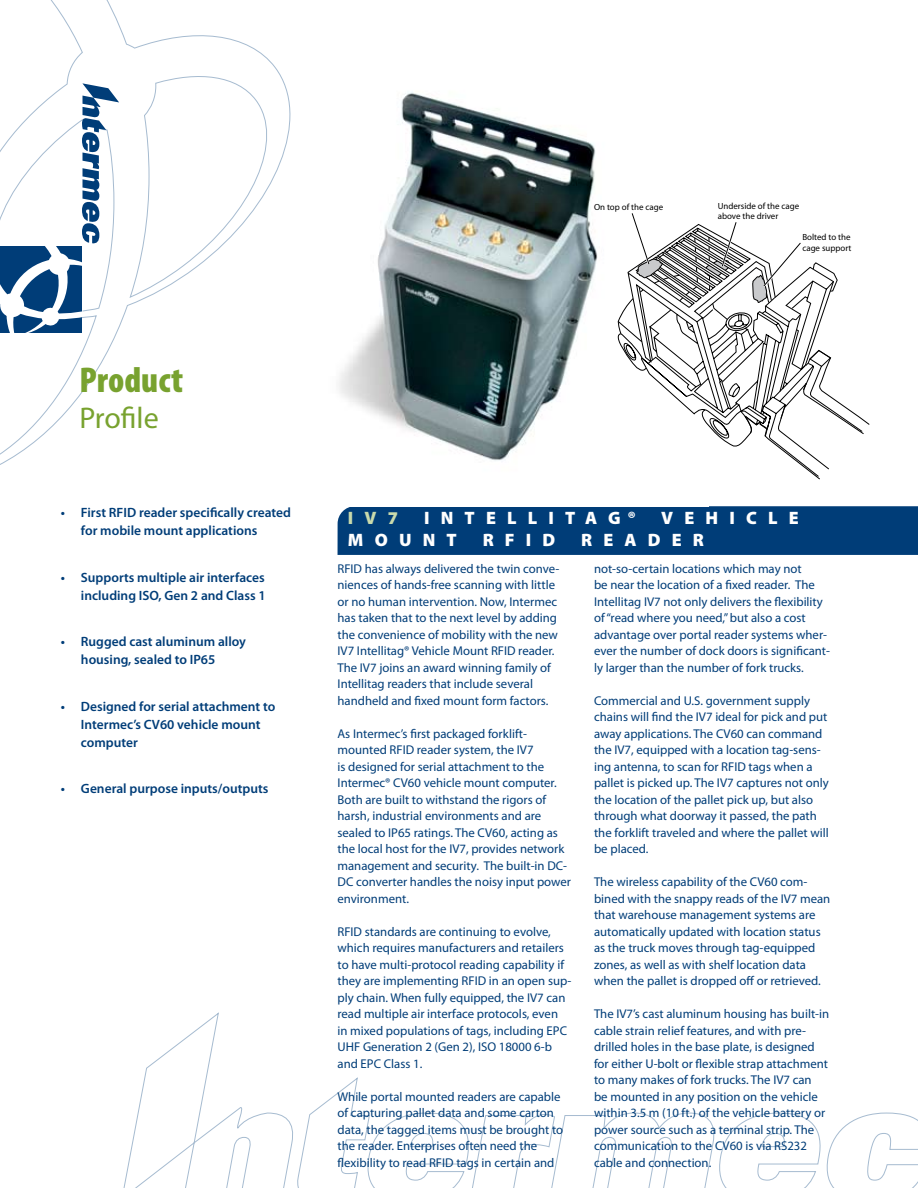
<style>
.page{position:relative;width:918px;height:1188px;background:#fff}
.page>*{position:absolute;margin:0;border:0;box-sizing:border-box;transform-origin:0 0}
.t1{font:900 condensed 36px "Myriad Pro";color:#78a22f}
.t2{font:30px "Myriad Pro";letter-spacing:-.005em;color:#78a22f}
.t3{font:900 18px "Myriad Pro";letter-spacing:.62em;color:#fff}
.t4{font:900 18px "Myriad Pro";color:#c9daac}
.t5{font:600 13.5px/18px "Myriad Pro";color:#003d78}
.t6{font:12.75px/16.5px "Myriad Pro";color:#003d78}
.t7{font:8.85px/10.6px "Myriad";color:#000}
</style>
<div class="page">
<svg style="left:0;top:0;width:290px;height:465px"></svg>
<svg style="left:0;top:83px;width:119px;height:249px"></svg>
<div style="left:338px;top:506px;width:580px;height:49px;background:#003d78"></div>
<svg style="left:123px;top:1012px;width:795px;height:176px"></svg>
<img style="left:339px;top:92px;width:259px;height:369px">
<svg style="left:617px;top:213px;width:253px;height:266px"></svg>
<h1 class="t1" style="left:80px;top:359px;width:105px">Product</h1>
<h2 class="t2" style="left:80px;top:401px;width:81px">Profile</h2>
<p class="t5" style="left:81px;top:504px;width:211px;text-indent:-20px">• First RFID reader specifically created for mobile mount applications</p>
<p class="t5" style="left:61px;top:568px;width:207px;text-align:right">• Supports multiple air interfaces including ISO, Gen 2 and Class 1</p>
<p class="t5" style="left:81px;top:633px;width:167px;text-indent:-20px">• Rugged cast aluminum alloy housing, sealed to IP65</p>
<p class="t5" style="left:81px;top:697px;width:196px;text-indent:-20px">• Designed for serial attachment to<br>Intermec’s CV60 vehicle mount computer</p>
<p class="t5" style="left:61px;top:780px;width:209px">• General purpose inputs/outputs</p>
<p class="t7" style="left:594px;top:202px;width:71px">On top of the cage</p>
<p class="t7" style="left:718px;top:201px;width:83px">Underside of the cage above the driver</p>
<p class="t7" style="left:802px;top:233px;width:51px">Bolted to the cage support</p>
<h3 class="t4" style="left:348px;top:508px;width:52px">IV7</h3>
<h3 class="t3" style="left:424px;top:508px;width:213px">INTELLITAG®</h3>
<h3 class="t3" style="left:661px;top:508px;width:139px">VEHICLE</h3>
<h3 class="t3" style="left:348px;top:530px;width:110px">MOUNT</h3>
<h3 class="t3" style="left:483px;top:530px;width:74px">RFID</h3>
<h3 class="t3" style="left:581px;top:530px;width:124px">READER</h3>
<p class="t6" style="left:338px;top:561px;width:223px">RFID has always delivered the twin conve&shy;niences of hands-free scanning with little or no human intervention. Now, Intermec has taken that to the next level by adding the convenience of mobility with the new IV7 Intellitag® Vehicle Mount RFID reader.<br>The IV7 joins an award winning family of Intellitag readers that include several handheld and fixed mount form factors.</p>
<p class="t6" style="left:338px;top:726px;width:235px">As Intermec’s first packaged forklift&shy;mounted RFID reader system, the IV7<br>is designed for serial attachment to the Intermec® CV60 vehicle mount computer.<br>Both are built to withstand the rigors of harsh, industrial environments and are sealed to IP65 ratings. The CV60, acting as the local host for the IV7, provides network management and security. The built-in DC-DC converter handles the noisy input power environment.</p>
<p class="t6" style="left:338px;top:924px;width:235px">RFID standards are continuing to evolve, which requires manufacturers and retailers to have multi-protocol reading capability if they are implementing RFID in an open sup&shy;ply chain. When fully equipped, the IV7 can read multiple air interface protocols, even<br>in mixed populations of tags, including EPC UHF Generation 2 (Gen 2), ISO 18000 6-b and EPC Class 1.</p>
<p class="t6" style="left:338px;top:1089px;width:227px">While portal mounted readers are capable of capturing pallet data and some carton data, the tagged items must be brought to the reader. Enterprises often need the flexibility to read RFID tags in certain and</p>
<p class="t6" style="left:594px;top:561px;width:237px">not-so-certain locations which may not<br>be near the location of a fixed reader. The Intellitag IV7 not only delivers the flexibility of “read where you need,” but also a cost advantage over portal reader systems wher&shy;ever the number of dock doors is significant&shy;ly larger than the number of fork trucks.</p>
<p class="t6" style="left:594px;top:693px;width:236px">Commercial and U.S. government supply chains will find the IV7 ideal for pick and put away applications. The CV60 can command the IV7, equipped with a location tag-sens&shy;ing antenna, to scan for RFID tags when a pallet is picked up. The IV7 captures not only the location of the pallet pick up, but also through what doorway it passed, the path the forklift traveled and where the pallet will be placed.</p>
<p class="t6" style="left:594px;top:874px;width:238px">The wireless capability of the CV60 com&shy;bined with the snappy reads of the IV7 mean that warehouse management systems are automatically updated with location status as the truck moves through tag-equipped zones, as well as with shelf location data when the pallet is dropped off or retrieved.</p>
<p class="t6" style="left:594px;top:1006px;width:237px">The IV7’s cast aluminum housing has built-in cable strain relief features, and with pre&shy;drilled holes in the base plate, is designed for either U-bolt or flexible strap attachment to many makes of fork trucks. The IV7 can<br>be mounted in any position on the vehicle within 3.5 m (10 ft.) of the vehicle battery or power source such as a terminal strip. The communication to the CV60 is via RS232 cable and connection.</p>
</div>
